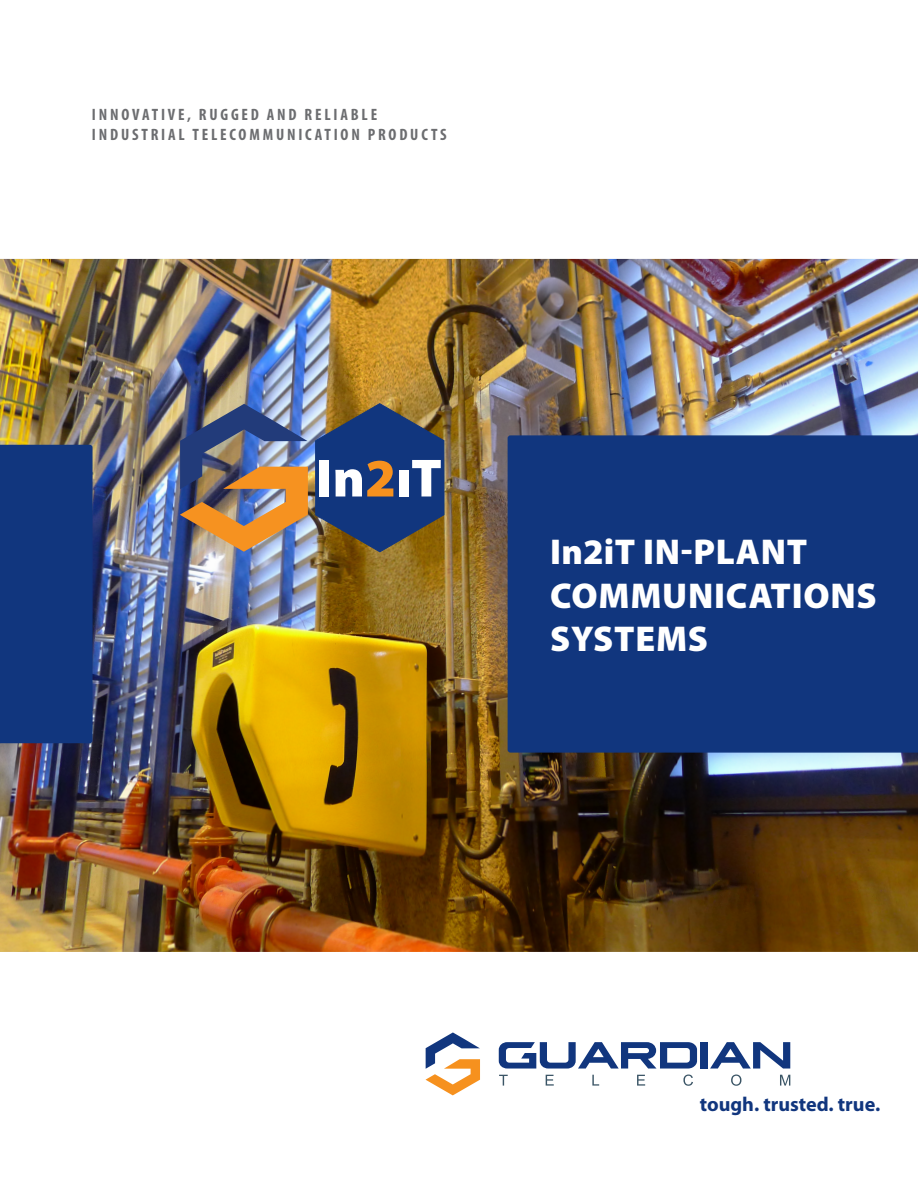
<style>
.page{position:relative;width:918px;height:1188px;background:#fff}
.page>*{position:absolute;margin:0;border:0;box-sizing:border-box;transform-origin:0 0}
.t1{font:900 36px/43.2px "Myriad Pro";letter-spacing:.02em;color:#fff}
.t2{font:700 20.1px "Myriad Pro";color:#11367e}
.Website_address___page_no{font:700 condensed 16.5px "Myriad Pro";letter-spacing:.17em;color:#6c6d70}
</style>
<div class="page">
<img style="left:0;top:259px;width:918px;height:693px">
<div style="left:701px;top:1042px;width:7px;height:27px;background:#11367e"></div>
<svg style="left:710px;top:1042px;width:80px;height:27px"></svg>
<svg style="left:499px;top:1042px;width:198px;height:27px"></svg>
<svg style="left:426px;top:1032px;width:54px;height:63px"></svg>
<svg style="left:499px;top:1075px;width:9px;height:11px"></svg>
<svg style="left:546px;top:1075px;width:8px;height:11px"></svg>
<svg style="left:592px;top:1075px;width:7px;height:11px"></svg>
<svg style="left:637px;top:1075px;width:8px;height:11px"></svg>
<svg style="left:683px;top:1075px;width:10px;height:11px"></svg>
<svg style="left:731px;top:1075px;width:10px;height:11px"></svg>
<svg style="left:780px;top:1075px;width:10px;height:11px"></svg>
<div style="left:508px;top:435px;width:410px;height:318px;background:#11367e"></div>
<div style="left:0;top:445px;width:93px;height:298px;background:#11367e"></div>
<img style="left:180px;top:404px;width:128px;height:148px">
<svg style="left:315px;top:404px;width:130px;height:148px;background:#4d5972"></svg>
<p class="Website_address___page_no" style="left:92px;top:104px;width:287px">INNOVATIVE, RUGGED AND RELIABLE</p>
<p class="Website_address___page_no" style="left:92px;top:124px;width:356px">INDUSTRIAL TELECOMMUNICATION PRODUCTS</p>
<p class="t1" style="left:550px;top:529px;width:328px">In2iT IN-PLANT<br>COMMUNICATIONS<br>SYSTEMS</p>
<p class="t2" style="left:700px;top:1091px;width:182px">tough. trusted. true.</p>
</div>
